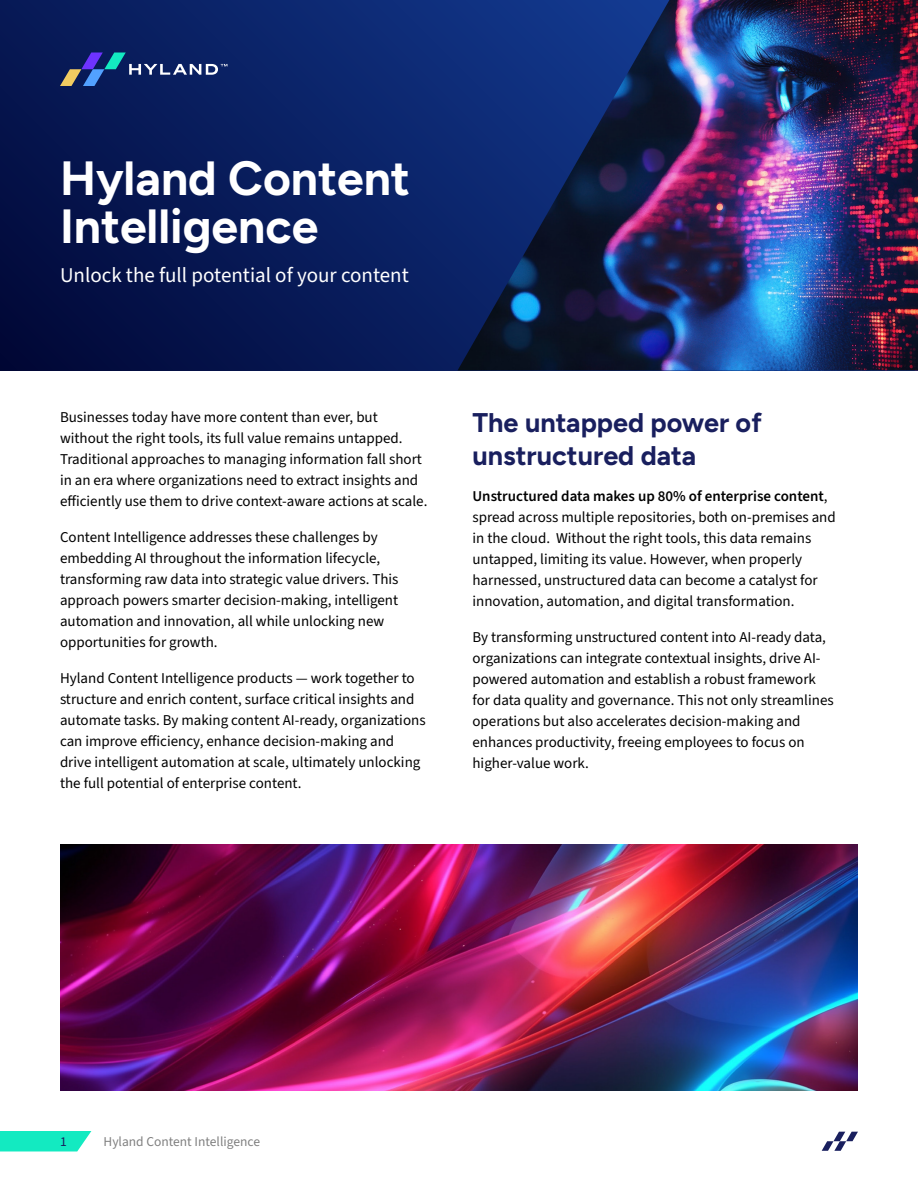
<style>
.page{position:relative;width:918px;height:1188px;background:#fff}
.page>*{position:absolute;margin:0;border:0;box-sizing:border-box;transform-origin:0 0}
.t1{font:700 48px/48px "Figtree";color:#fff}
.t2{font:700 27px/33px "Figtree";color:#191f5e}
.t3{font:21px "Source Sans 3";color:#fff}
.t4{font:15px/21px "Source Sans 3";color:#000}
.t5{font:13.5px "Source Sans 3";color:#808080}
.t6{font:13.5px "Source Sans 3";color:#191f5e}
.s1{font-weight:600}
</style>
<div class="page">
<svg style="left:0;top:0;width:458px;height:370px;background:#071b59"></svg>
<img style="left:458px;top:0;width:460px;height:370px">
<img style="left:60px;top:844px;width:798px;height:246px">
<svg style="left:822px;top:1132px;width:36px;height:19px"></svg>
<svg style="left:0;top:1131px;width:91px;height:20px;background:#23ebc5"></svg>
<svg style="left:60px;top:52px;width:167px;height:34px;background:#273e76"></svg>
<h1 class="t1" style="left:60px;top:154px;width:352px">Hyland Content<br>Intelligence</h1>
<h3 class="t3" style="left:60px;top:262px;width:350px">Unlock the full potential of your content</h3>
<p class="t4" style="left:60px;top:406px;width:369px">Businesses today have more content than ever, but without the right tools, its full value remains untapped.<br>Traditional approaches to managing information fall short in an era where organizations need to extract insights and efficiently use them to drive context-aware actions at scale.</p>
<p class="t4" style="left:60px;top:526px;width:340px">Content Intelligence addresses these challenges by embedding AI throughout the information lifecycle, transforming raw data into strategic value drivers. This approach powers smarter decision-making, intelligent automation and innovation, all while unlocking new opportunities for growth.</p>
<p class="t4" style="left:60px;top:667px;width:367px">Hyland Content Intelligence products — work together to structure and enrich content, surface critical insights and automate tasks. By making content AI-ready, organizations can improve efficiency, enhance decision-making and drive intelligent automation at scale, ultimately unlocking the full potential of enterprise content.</p>
<h2 class="t2" style="left:472px;top:406px;width:291px">The untapped power of unstructured data</h2>
<p class="t4" style="left:472px;top:486px;width:365px"><span class="s1">Unstructured data makes up 80% of enterprise content</span>, spread across multiple repositories, both on-premises and in the cloud. Without the right tools, this data remains untapped, limiting its value. However, when properly harnessed, unstructured data can become a catalyst for innovation, automation, and digital transformation.</p>
<p class="t4" style="left:472px;top:627px;width:363px">By transforming unstructured content into AI-ready data, organizations can integrate contextual insights, drive AI&shy;powered automation and establish a robust framework for data quality and governance. This not only streamlines operations but also accelerates decision-making and enhances productivity, freeing employees to focus on higher-value work.</p>
<p class="t6" style="left:60px;top:1133px;width:8px">1</p>
<p class="t5" style="left:104px;top:1133px;width:158px">Hyland Content Intelligence</p>
</div>
